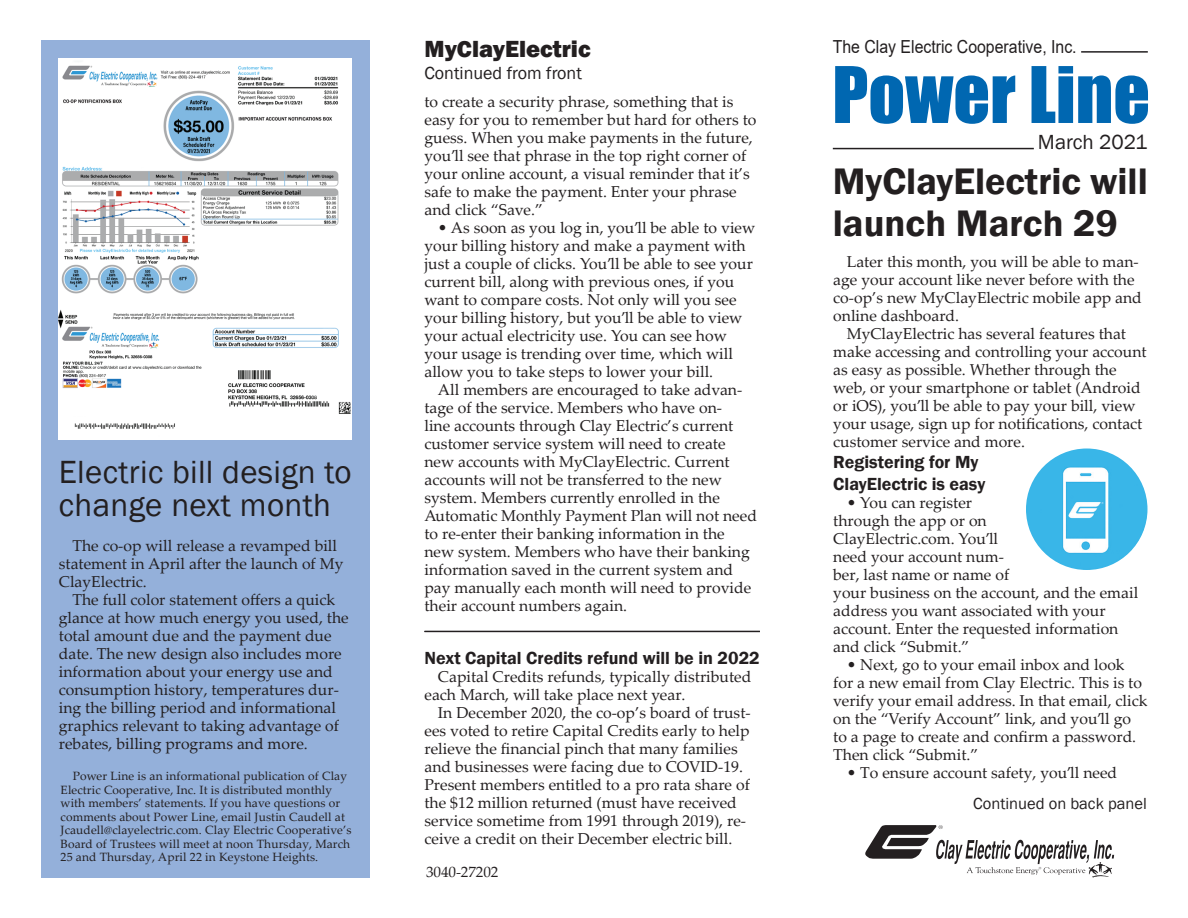
<style>
.page{position:relative;width:1188px;height:918px;background:#fff}
.page>*{position:absolute;margin:0;border:0;box-sizing:border-box;transform-origin:0 0}
.t1{font:72px "Impact";color:#0067b1}
.t2{font:600 37.95px/42px "Franklin Gothic";color:#231f20}
.t3{font:33px/33px "Franklin Gothic";letter-spacing:.01em;color:#231f20}
.t4{font:800 24px "Franklin Gothic";color:#231f20}
.t5{font:21px "Franklin Gothic";color:#231f20}
.t6{font:600 18px/21.6px "Franklin Gothic";color:#231f20}
.t7{font:18px "Arial";color:#231f20;scale:.88 1}
.t8{font:18px "Franklin Gothic";color:#231f20}
.t9{font:16.5px "Franklin Gothic";color:#231f20}
.t10{font:15.75px/18px "Palatino Linotype";color:#231f20}
.t11{font:15px "Palatino Linotype";color:#231f20}
.t12{font:12px/13.5px "Palatino Linotype";letter-spacing:.01em;color:#231f20}
</style>
<div class="page">
<hr style="left:1081px;top:51px;width:67px;height:2px;background:#231f20">
<hr style="left:833px;top:148px;width:201px;height:1px;background:#231f20">
<svg style="left:865px;top:825px;width:249px;height:53px"></svg>
<img style="left:1026px;top:448px;width:122px;height:122px;border-radius:61px">
<hr style="left:424px;top:631px;width:336px;height:1px;background:#231f20">
<div style="left:41px;top:40px;width:329px;height:838px;background:#94b0da"></div>
<img style="left:59px;top:59px;width:293px;height:381px">
<h3 class="t3" style="left:59px;top:456px;width:294px">Electric bill design to change next month</h3>
<p class="t10" style="left:59px;top:536px;width:286px;text-indent:13px">The co-op will release a revamped bill statement in April after the launch of My<br>ClayElectric.</p>
<p class="t10" style="left:59px;top:590px;width:291px;text-indent:13px">The full color statement offers a quick glance at how much energy you used, the total amount due and the payment due date. The new design also includes more information about your energy use and consumption history, temperatures dur&shy;ing the billing period and informational graphics relevant to taking advantage of rebates, billing programs and more.</p>
<p class="t12" style="left:61px;top:769px;width:293px;text-indent:12px">Power Line is an informational publication of Clay Electric Cooperative, Inc. It is distributed monthly with members’ statements. If you have questions or comments about Power Line, email Justin Caudell at Jcaudell@clayelectric.com. Clay Electric Cooperative’s Board of Trustees will meet at noon Thursday, March 25 and Thursday, April 22 in Keystone Heights.</p>
<h3 class="t4" style="left:424px;top:34px;width:168px">MyClayElectric</h3>
<p class="t8" style="left:424px;top:62px;width:159px">Continued from front</p>
<p class="t10" style="left:424px;top:92px;width:333px">to create a security phrase, something that is easy for you to remember but hard for others to guess. When you make payments in the future, you’ll see that phrase in the top right corner of your online account, a visual reminder that it’s safe to make the payment. Enter your phrase and click “Save.”</p>
<p class="t10" style="left:424px;top:218px;width:332px;text-indent:13px">• As soon as you log in, you’ll be able to view your billing history and make a payment with just a couple of clicks. You’ll be able to see your current bill, along with previous ones, if you want to compare costs. Not only will you see your billing history, but you’ll be able to view your actual electricity use. You can see how your usage is trending over time, which will allow you to take steps to lower your bill.</p>
<p class="t10" style="left:424px;top:380px;width:334px;text-indent:13px">All members are encouraged to take advan&shy;tage of the service. Members who have on-<br>line accounts through Clay Electric’s current customer service system will need to create new accounts with MyClayElectric. Current accounts will not be transferred to the new system. Members currently enrolled in the Automatic Monthly Payment Plan will not need to re-enter their banking information in the new system. Members who have their banking information saved in the current system and pay manually each month will need to provide their account numbers again.</p>
<p class="t6" style="left:424px;top:647px;width:337px">Next Capital Credits refund will be in 2022</p>
<p class="t10" style="left:425px;top:667px;width:328px;text-indent:13px">Capital Credits refunds, typically distributed each March, will take place next year.</p>
<p class="t10" style="left:424px;top:703px;width:328px;text-indent:14px">In December 2020, the co-op’s board of trust&shy;ees voted to retire Capital Credits early to help relieve the financial pinch that many families and businesses were facing due to COVID-19.<br>Present members entitled to a pro rata share of the $12 million returned (must have received service sometime from 1991 through 2019), re&shy;ceive a credit on their December electric bill.</p>
<p class="t11" style="left:426px;top:861px;width:74px">3040-27202</p>
<p class="t7" style="left:833px;top:34px;width:279px">The Clay Electric Cooperative, Inc.</p>
<h1 class="t1" style="left:832px;top:39px;width:319px">Power Line</h1>
<h3 class="t5" style="left:1038px;top:129px;width:111px">March 2021</h3>
<h2 class="t2" style="left:833px;top:161px;width:316px">MyClayElectric will launch March 29</h2>
<p class="t10" style="left:833px;top:252px;width:310px;text-indent:13px">Later this month, you will be able to man&shy;age your account like never before with the co-op’s new MyClayElectric mobile app and online dashboard.</p>
<p class="t10" style="left:833px;top:324px;width:315px;text-indent:13px">MyClayElectric has several features that make accessing and controlling your account as easy as possible. Whether through the web, or your smartphone or tablet (Android or iOS), you’ll be able to pay your bill, view your usage, sign up for notifications, contact customer service and more.</p>
<p class="t6" style="left:833px;top:452px;width:154px">Registering for My<br>ClayElectric is easy</p>
<p class="t10" style="left:833px;top:493px;width:306px;text-indent:13px">• You can register<br>through the app or on<br>ClayElectric.com. You’ll<br>need your account num-<br>ber, last name or name of<br>your business on the account, and the email address you want associated with your account. Enter the requested information and click “Submit.”</p>
<p class="t10" style="left:833px;top:655px;width:316px;text-indent:13px">• Next, go to your email inbox and look for a new email from Clay Electric. This is to verify your email address. In that email, click on the “Verify Account” link, and you’ll go to a page to create and confirm a password.<br>Then click “Submit.”</p>
<p class="t10" style="left:847px;top:763px;width:272px">• To ensure account safety, you’ll need</p>
<p class="t9" style="left:973px;top:794px;width:175px">Continued on back panel</p>
</div>
